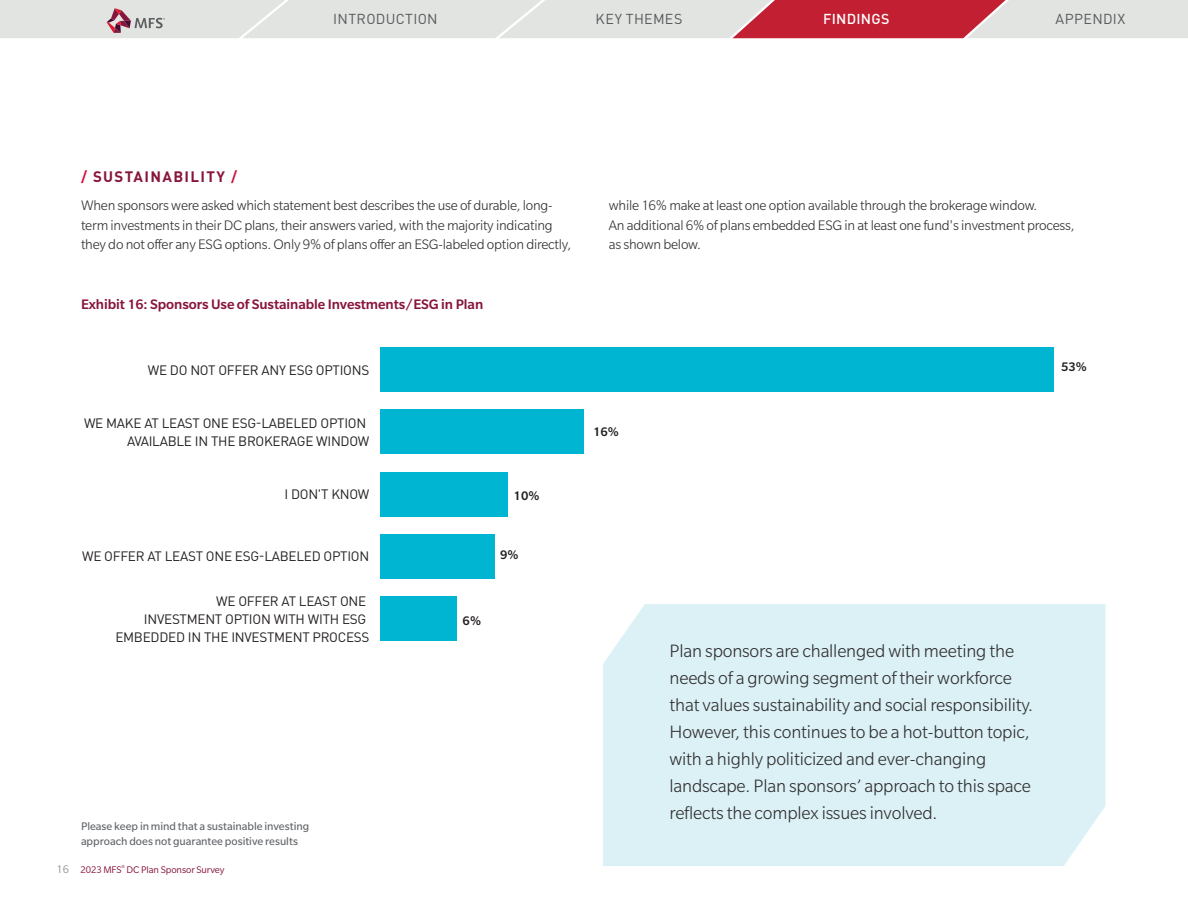
<style>
.page{position:relative;width:1188px;height:918px;background:#fff}
.page>*{position:absolute;margin:0;border:0;box-sizing:border-box;transform-origin:0 0}
.t1{font:300 19.5px/27px "Slate Std";letter-spacing:-.01em;color:#312f30}
.t2{font:300 15px/19.5px "Slate Std";letter-spacing:-.015em;color:#312f30}
.t3{font:500 15px "Slate Std";letter-spacing:-.005em;color:#88153e}
.t4{font:700 15px "DINOT";letter-spacing:.09em;color:#88153e}
.t5{font:14.25px "DINOT";letter-spacing:.025em;color:#57585a}
.t6{font:500 14.25px "DINOT";letter-spacing:.02em;color:#fff}
.t7{font:13.5px/18px "DINOT";letter-spacing:-.02em;color:#231f20;text-align:right}
.t8{font:500 13.5px "Slate Std";color:#231f20}
.t9{font:12px/15px "Slate Std";letter-spacing:-.005em;color:#62656a}
.t10{font:10.5px "Slate Std";letter-spacing:-.01em;color:#88153e}
.s1{color:#cd123d}
.s2{font-size:12px;color:#939598}
</style>
<div class="page">
<div style="left:380px;top:347px;width:674px;height:45px;background:#00b5d1"></div>
<div style="left:380px;top:410px;width:204px;height:44px;background:#00b5d1"></div>
<div style="left:380px;top:472px;width:127px;height:45px;background:#00b5d1"></div>
<div style="left:380px;top:534px;width:115px;height:45px;background:#00b5d1"></div>
<div style="left:380px;top:596px;width:77px;height:45px;background:#00b5d1"></div>
<div style="left:603px;top:604px;width:502px;height:262px;background:#dbf1f6"></div>
<svg style="left:0;top:0;width:1188px;height:39px;background:#dcbec0"></svg>
<p class="t5" style="left:333px;top:10px;width:106px">INTRODUCTION</p>
<p class="t5" style="left:596px;top:10px;width:88px">KEY THEMES</p>
<p class="t6" style="left:823px;top:10px;width:68px">FINDINGS</p>
<p class="t5" style="left:1056px;top:10px;width:71px">APPENDIX</p>
<p class="t4" style="left:81px;top:166px;width:158px"><span class="s1">/</span> SUSTAINABILITY <span class="s1">/</span></p>
<p class="t2" style="left:81px;top:195px;width:492px">When sponsors were asked which statement best describes the use of durable, long&shy;term investments in their DC plans, their answers varied, with the majority indicating they do not offer any ESG options. Only 9% of plans offer an ESG-labeled option directly,</p>
<p class="t2" style="left:609px;top:195px;width:467px">while 16% make at least one option available through the brokerage window.<br>An additional 6% of plans embedded ESG in at least one fund's investment process, as shown below.</p>
<p class="t3" style="left:81px;top:297px;width:404px">Exhibit 16: Sponsors Use of Sustainable Investments/ESG in Plan</p>
<p class="t7" style="left:148px;top:361px;width:223px">WE DO NOT OFFER ANY ESG OPTIONS</p>
<p class="t8" style="left:1061px;top:360px;width:27px">53%</p>
<p class="t7" style="left:84px;top:414px;width:287px">WE MAKE AT LEAST ONE ESG-LABELED OPTION<br>AVAILABLE IN THE BROKERAGE WINDOW</p>
<p class="t7" style="left:284px;top:485px;width:86px">I DON'T KNOW</p>
<p class="t7" style="left:82px;top:547px;width:289px">WE OFFER AT LEAST ONE ESG-LABELED OPTION</p>
<p class="t7" style="left:115px;top:592px;width:255px">WE OFFER AT LEAST ONE<br>INVESTMENT OPTION WITH WITH ESG<br>EMBEDDED IN THE INVESTMENT PROCESS</p>
<p class="t9" style="left:81px;top:819px;width:230px">Please keep in mind that a sustainable investing approach does not guarantee positive results</p>
<p class="t10" style="left:57px;top:864px;width:169px"><span class="s2">16</span> 2023 MFS<sup>®</sup> DC Plan Sponsor Survey</p>
<p class="t8" style="left:514px;top:489px;width:27px">10%</p>
<p class="t8" style="left:500px;top:547px;width:20px">9%</p>
<p class="t8" style="left:463px;top:613px;width:20px">6%</p>
<p class="t8" style="left:593px;top:424px;width:27px">16%</p>
<p class="t1" style="left:670px;top:638px;width:365px">Plan sponsors are challenged with meeting the needs of a growing segment of their workforce that values sustainability and social responsibility.<br>However, this continues to be a hot-button topic, with a highly politicized and ever-changing landscape. Plan sponsors’ approach to this space reflects the complex issues involved.</p>
</div>
